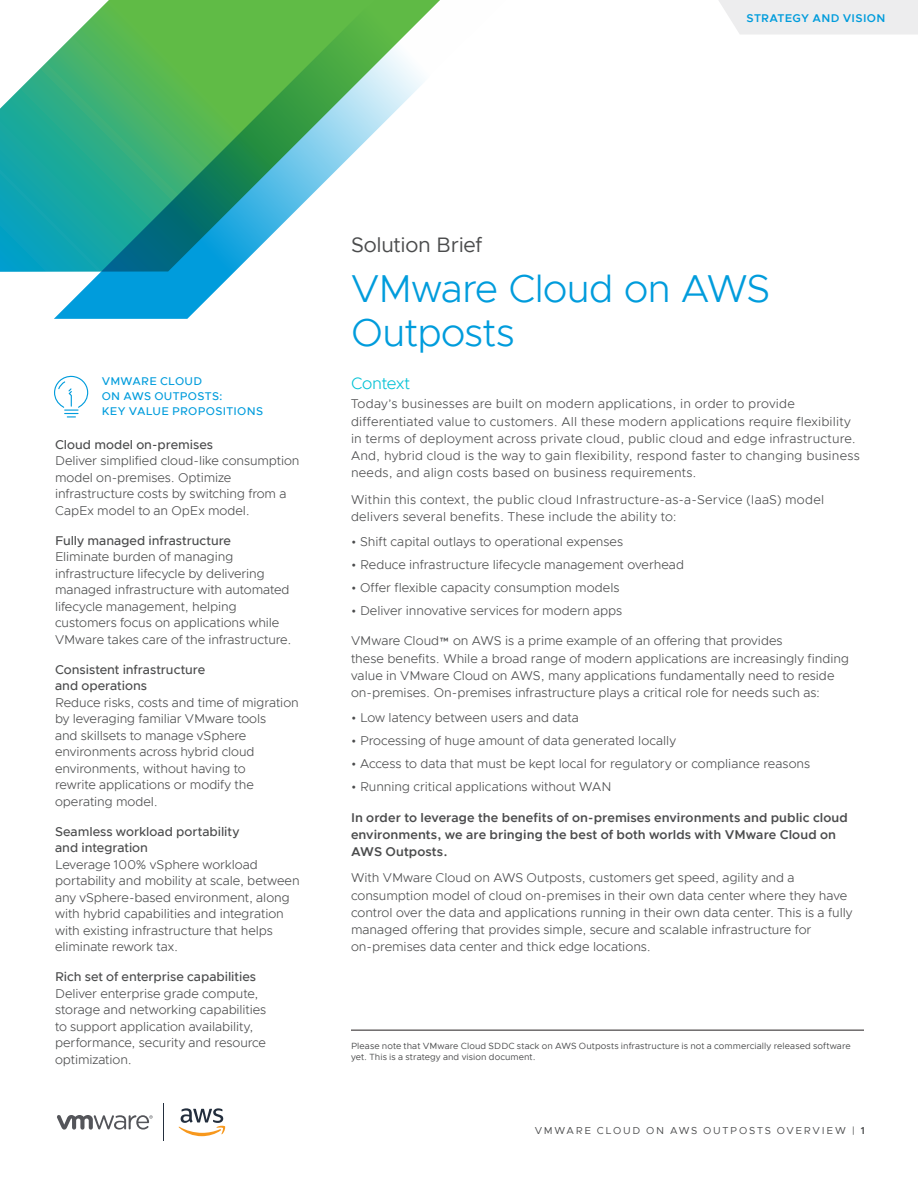
<style>
.page{position:relative;width:918px;height:1188px;background:#fff}
.page>*{position:absolute;margin:0;border:0;box-sizing:border-box;transform-origin:0 0}
._1a__MAIN_TITLE{font:300 39px/43.5px "Metropolis";letter-spacing:-.02em;color:#009cdc}
._1b__MAIN_SUB_TITLE{font:21px "Metropolis";letter-spacing:-.015em;color:#4b4c4d}
._5a_SUBHEAD-1{font:300 16.5px "Metropolis";letter-spacing:-.015em;color:#00c1d5}
._5c__SIDEBAR-BULLET{font:300 12.75px/16.5px "Metropolis";letter-spacing:-.005em;color:#4b4c4d}
._3a__BODY_TEXT{font:300 12.75px/17.2px "Metropolis";letter-spacing:.01em;color:#4b4c4d}
._3a_BODY_TEXT{font:300 12.75px/17.2px "Metropolis";color:#4b4c4d}
._3a_BODY_TEXT-2{font:600 12.75px/17.2px "Metropolis";letter-spacing:.005em;color:#4b4c4d}
._5a__SIDEBAR-HEAD-Al{font:500 11.25px/15px "Metropolis";letter-spacing:.025em;color:#009cdc}
._5a__SIDEBAR-HEAD-Al-2{font:600 11.25px "Metropolis";letter-spacing:.03em;color:#009cdc}
.t1{font:10.2px "Metropolis";letter-spacing:.165em;color:#4b4c4d}
._8a__FOOTNOTE-1ST_LI{font:9px/11.2px "Metropolis";letter-spacing:.01em;color:#4b4c4d}
.s1{font-weight:500}
.s2{font-weight:600}
</style>
<div class="page">
<hr style="left:163px;top:1104px;width:1px;height:37px;background:#232e3d">
<svg style="left:57px;top:1108px;width:169px;height:28px"></svg>
<svg style="left:54px;top:376px;width:35px;height:42px"></svg>
<div style="left:719px;top:0;width:199px;height:34px;background:#ededee"></div>
<hr style="left:351px;top:1030px;width:513px;height:1px;background:#231f20">
<svg style="left:0;top:55px;width:54px;height:217px;background:#31b1b3"></svg>
<svg style="left:54px;top:0;width:386px;height:319px"></svg>
<p class="_5a__SIDEBAR-HEAD-Al-2" style="left:746px;top:11px;width:141px">STRATEGY AND VISION</p>
<p class="_5a__SIDEBAR-HEAD-Al" style="left:102px;top:373px;width:163px">VMWARE CLOUD<br>ON AWS OUTPOSTS:<br>KEY VALUE PROPOSITIONS</p>
<p class="_5c__SIDEBAR-BULLET" style="left:55px;top:436px;width:246px"><span class="s1">Cloud model on-premises<br></span>Deliver simplified cloud-like consumption model on-premises. Optimize infrastructure costs by switching from a CapEx model to an OpEx model.</p>
<p class="_5c__SIDEBAR-BULLET" style="left:55px;top:532px;width:238px"><span class="s1">Fully managed infrastructure<br></span>Eliminate burden of managing infrastructure lifecycle by delivering managed infrastructure with automated lifecycle management, helping customers focus on applications while VMware takes care of the infrastructure.</p>
<p class="_5c__SIDEBAR-BULLET" style="left:55px;top:661px;width:245px"><span class="s1">Consistent infrastructure<br>and operations<br></span>Reduce risks, costs and time of migration by leveraging familiar VMware tools<br>and skillsets to manage vSphere environments across hybrid cloud environments, without having to<br>rewrite applications or modify the operating model.</p>
<p class="_5c__SIDEBAR-BULLET" style="left:55px;top:823px;width:246px"><span class="s1">Seamless workload portability<br>and integration<br></span>Leverage 100% vSphere workload portability and mobility at scale, between any vSphere-based environment, along with hybrid capabilities and integration with existing infrastructure that helps eliminate rework tax.</p>
<p class="_5c__SIDEBAR-BULLET" style="left:55px;top:969px;width:213px"><span class="s1">Rich set of enterprise capabilities </span>Deliver enterprise grade compute, storage and networking capabilities to support application availability, performance, security and resource optimization.</p>
<p class="_1b__MAIN_SUB_TITLE" style="left:351px;top:232px;width:133px">Solution Brief</p>
<p class="_1a__MAIN_TITLE" style="left:351px;top:267px;width:421px">VMware Cloud on AWS<br>Outposts</p>
<p class="_5a_SUBHEAD-1" style="left:351px;top:373px;width:61px">Context</p>
<p class="_3a__BODY_TEXT" style="left:351px;top:395px;width:510px">Today’s businesses are built on modern applications, in order to provide differentiated value to customers. All these modern applications require flexibility in terms of deployment across private cloud, public cloud and edge infrastructure.<br>And, hybrid cloud is the way to gain flexibility, respond faster to changing business needs, and align costs based on business requirements.</p>
<p class="_3a__BODY_TEXT" style="left:351px;top:491px;width:475px">Within this context, the public cloud Infrastructure-as-a-Service (IaaS) model delivers several benefits. These include the ability to:</p>
<p class="_3a__BODY_TEXT" style="left:351px;top:533px;width:274px">• Shift capital outlays to operational expenses</p>
<p class="_3a__BODY_TEXT" style="left:351px;top:556px;width:335px">• Reduce infrastructure lifecycle management overhead</p>
<p class="_3a__BODY_TEXT" style="left:351px;top:579px;width:270px">• Offer flexible capacity consumption models</p>
<p class="_3a__BODY_TEXT" style="left:351px;top:602px;width:273px">• Deliver innovative services for modern apps</p>
<p class="_3a_BODY_TEXT" style="left:351px;top:632px;width:500px">VMware Cloud™ on AWS is a prime example of an offering that provides<br>these benefits. While a broad range of modern applications are increasingly finding value in VMware Cloud on AWS, many applications fundamentally need to reside on-premises. On-premises infrastructure plays a critical role for needs such as:</p>
<p class="_3a__BODY_TEXT" style="left:351px;top:709px;width:229px">• Low latency between users and data</p>
<p class="_3a__BODY_TEXT" style="left:351px;top:732px;width:327px">• Processing of huge amount of data generated locally</p>
<p class="_3a__BODY_TEXT" style="left:351px;top:755px;width:461px">• Access to data that must be kept local for regulatory or compliance reasons</p>
<p class="_3a__BODY_TEXT" style="left:351px;top:778px;width:262px">• Running critical applications without WAN</p>
<p class="_3a_BODY_TEXT-2" style="left:351px;top:809px;width:498px">In order to leverage the benefits of on-premises environments and public cloud environments, we are bringing the best of both worlds with VMware Cloud on<br>AWS Outposts.</p>
<p class="_3a_BODY_TEXT" style="left:351px;top:869px;width:503px">With VMware Cloud on AWS Outposts, customers get speed, agility and a consumption model of cloud on-premises in their own data center where they have control over the data and applications running in their own data center. This is a fully managed offering that provides simple, secure and scalable infrastructure for on-premises data center and thick edge locations.</p>
<p class="_8a__FOOTNOTE-1ST_LI" style="left:351px;top:1040px;width:501px">Please note that VMware Cloud SDDC stack on AWS Outposts infrastructure is not a commercially released software yet. This is a strategy and vision document.</p>
<p class="t1" style="left:535px;top:1124px;width:332px">VMWARE CLOUD ON AWS OUTPOSTS OVERVIEW | <span class="s2">1</span></p>
</div>
